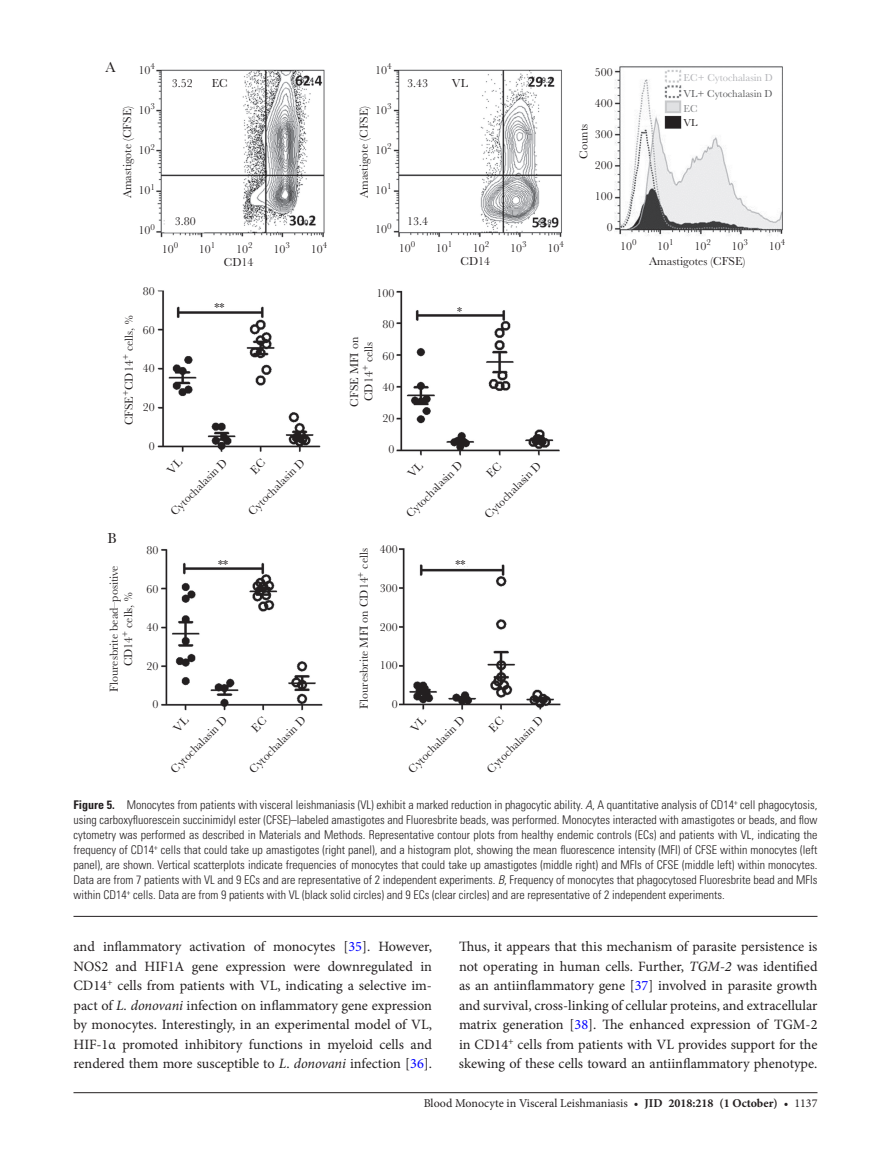
<style>
.page{position:relative;width:891px;height:1174px;background:#fff}
.page>*{position:absolute;margin:0;border:0;box-sizing:border-box;transform-origin:0 0}
.t1{font:15px "Baskerville MT Std";color:#231f20}
.t2{font:14.25px/19.5px "Minion Pro";color:#231f20;text-align:justify}
.t3{font:300 condensed 12px/15px "Univers LT Std";color:#231f20;text-align:justify}
.t4{font:12px/14.4px "Baskerville MT Std";color:#231f20;text-align:center}
.t5{font:12px "Minion Pro";color:#231f20}
.t6{font:10.5px "Baskerville MT Std";color:#b2b3b7}
.t7{font:10.5px "Baskerville MT Std";color:#57585a}
.t8{font:10.5px "Baskerville MT Std";color:#808285}
.t9{font:10.5px "Baskerville MT Std";color:#231f20}
.s1{font-weight:700}
.s2{font-style:italic}
.s3{color:#00f}
</style>
<div class="page">
<hr style="left:74px;top:1092px;width:744px;height:1px;background:#231f20">
<hr style="left:74px;top:916px;width:744px;height:1px;background:#231f20">
<img style="left:396px;top:290px;width:164px;height:166px">
<img style="left:157px;top:290px;width:164px;height:162px">
<img style="left:614px;top:66px;width:169px;height:170px">
<img style="left:393px;top:69px;width:169px;height:168px">
<img style="left:156px;top:69px;width:169px;height:169px">
<img style="left:399px;top:548px;width:162px;height:162px">
<img style="left:161px;top:549px;width:162px;height:162px">
<p class="t1" style="left:106px;top:59px;width:12px">A</p>
<p class="t4" style="left:138px;top:63px;width:18px">10<sup>4</sup></p>
<p class="t4" style="left:138px;top:103px;width:18px">10<sup>3</sup></p>
<p class="t4" style="left:138px;top:143px;width:18px">10<sup>2</sup></p>
<p class="t4" style="left:138px;top:183px;width:18px">10<sup>1</sup></p>
<p class="t4" style="left:138px;top:223px;width:18px">10<sup>0</sup></p>
<p class="t4" style="left:375px;top:63px;width:18px">10<sup>4</sup></p>
<p class="t4" style="left:375px;top:103px;width:18px">10<sup>3</sup></p>
<p class="t4" style="left:375px;top:143px;width:18px">10<sup>2</sup></p>
<p class="t4" style="left:375px;top:182px;width:18px">10<sup>1</sup></p>
<p class="t4" style="left:375px;top:222px;width:18px">10<sup>0</sup></p>
<p class="t4" style="left:212px;top:76px;width:18px">EC</p>
<p class="t4" style="left:452px;top:76px;width:17px">VL</p>
<p class="t4" style="left:172px;top:76px;width:22px">3.52</p>
<p class="t4" style="left:407px;top:76px;width:22px">3.43</p>
<p class="t4" style="left:120px;top:198px;width:94px;rotate:-90deg">Amastigote (CFSE)</p>
<p class="t4" style="left:357px;top:198px;width:94px;rotate:-90deg">Amastigote (CFSE)</p>
<p class="t4" style="left:407px;top:214px;width:22px">13.4</p>
<p class="t4" style="left:175px;top:214px;width:22px">3.80</p>
<p class="t4" style="left:595px;top:65px;width:19px">500</p>
<p class="t4" style="left:595px;top:96px;width:19px">400</p>
<p class="t4" style="left:595px;top:127px;width:19px">300</p>
<p class="t4" style="left:595px;top:158px;width:19px">200</p>
<p class="t4" style="left:576px;top:158px;width:36px;rotate:-90deg">Counts</p>
<p class="t4" style="left:595px;top:189px;width:19px">100</p>
<p class="t4" style="left:607px;top:220px;width:7px">0</p>
<p class="t6" style="left:684px;top:72px;width:91px">EC+ Cytochalasin D</p>
<p class="t7" style="left:684px;top:87px;width:90px">VL+ Cytochalasin D</p>
<p class="t8" style="left:684px;top:103px;width:16px">EC</p>
<p class="t9" style="left:684px;top:117px;width:15px">VL</p>
<p class="t4" style="left:143px;top:284px;width:13px">80</p>
<p class="t4" style="left:122px;top:425px;width:112px;rotate:-90deg">CFSE<sup>+</sup>CD14<sup>+</sup> cells, %</p>
<p class="t4" style="left:143px;top:322px;width:13px">60</p>
<p class="t4" style="left:143px;top:361px;width:13px">40</p>
<p class="t4" style="left:143px;top:400px;width:13px">20</p>
<p class="t4" style="left:149px;top:438px;width:7px">0</p>
<p class="t1" style="left:108px;top:530px;width:11px">B</p>
<p class="t4" style="left:162px;top:242px;width:18px">10<sup>0</sup></p>
<p class="t4" style="left:199px;top:242px;width:18px">10<sup>1</sup></p>
<p class="t4" style="left:236px;top:242px;width:18px">10<sup>2</sup></p>
<p class="t4" style="left:273px;top:242px;width:18px">10<sup>3</sup></p>
<p class="t4" style="left:311px;top:242px;width:18px">10<sup>4</sup></p>
<p class="t4" style="left:224px;top:255px;width:31px">CD14</p>
<p class="t4" style="left:215px;top:300px;width:12px">**</p>
<p class="t4" style="left:167px;top:508px;width:76px;rotate:-45deg">Cytochalasin D</p>
<p class="t4" style="left:245px;top:508px;width:76px;rotate:-45deg">Cytochalasin D</p>
<p class="t4" style="left:107px;top:692px;width:128px;rotate:-90deg">Flouresbrite bead–positive<br>CD14<sup>+</sup> cells, %</p>
<p class="t4" style="left:147px;top:543px;width:13px">80</p>
<p class="t4" style="left:147px;top:582px;width:13px">60</p>
<p class="t4" style="left:147px;top:620px;width:13px">40</p>
<p class="t4" style="left:147px;top:659px;width:13px">20</p>
<p class="t4" style="left:153px;top:697px;width:7px">0</p>
<p class="t4" style="left:218px;top:556px;width:12px">**</p>
<p class="t4" style="left:167px;top:766px;width:76px;rotate:-45deg">Cytochalasin D</p>
<p class="t4" style="left:246px;top:766px;width:76px;rotate:-45deg">Cytochalasin D</p>
<p class="t4" style="left:399px;top:241px;width:18px">10<sup>0</sup></p>
<p class="t4" style="left:436px;top:241px;width:18px">10<sup>1</sup></p>
<p class="t4" style="left:473px;top:241px;width:18px">10<sup>2</sup></p>
<p class="t4" style="left:510px;top:241px;width:18px">10<sup>3</sup></p>
<p class="t4" style="left:547px;top:241px;width:18px">10<sup>4</sup></p>
<p class="t4" style="left:620px;top:239px;width:18px">10<sup>0</sup></p>
<p class="t4" style="left:657px;top:239px;width:18px">10<sup>1</sup></p>
<p class="t4" style="left:694px;top:239px;width:18px">10<sup>2</sup></p>
<p class="t4" style="left:732px;top:239px;width:18px">10<sup>3</sup></p>
<p class="t4" style="left:769px;top:239px;width:18px">10<sup>4</sup></p>
<p class="t4" style="left:461px;top:254px;width:31px">CD14</p>
<p class="t4" style="left:649px;top:254px;width:98px">Amastigotes (CFSE)</p>
<p class="t4" style="left:376px;top:286px;width:19px">100</p>
<p class="t4" style="left:382px;top:317px;width:13px">80</p>
<p class="t4" style="left:347px;top:407px;width:71px;rotate:-90deg">CFSE MFI on<br>CD14<sup>+</sup> cells</p>
<p class="t4" style="left:382px;top:348px;width:13px">60</p>
<p class="t4" style="left:382px;top:380px;width:13px">40</p>
<p class="t4" style="left:382px;top:411px;width:13px">20</p>
<p class="t4" style="left:388px;top:442px;width:7px">0</p>
<p class="t4" style="left:457px;top:304px;width:7px">*</p>
<p class="t4" style="left:403px;top:510px;width:76px;rotate:-45deg">Cytochalasin D</p>
<p class="t4" style="left:481px;top:511px;width:76px;rotate:-45deg">Cytochalasin D</p>
<p class="t4" style="left:357px;top:709px;width:162px;rotate:-90deg">Flouresbrite MFI on CD14<sup>+</sup> cells</p>
<p class="t4" style="left:380px;top:542px;width:19px">400</p>
<p class="t4" style="left:380px;top:581px;width:19px">300</p>
<p class="t4" style="left:380px;top:620px;width:19px">200</p>
<p class="t4" style="left:380px;top:658px;width:19px">100</p>
<p class="t4" style="left:392px;top:697px;width:7px">0</p>
<p class="t4" style="left:456px;top:556px;width:12px">**</p>
<p class="t4" style="left:405px;top:766px;width:76px;rotate:-45deg">Cytochalasin D</p>
<p class="t4" style="left:484px;top:766px;width:76px;rotate:-45deg">Cytochalasin D</p>
<p class="t3" style="left:73px;top:797px;width:746px"><span class="s1">Figure 5.</span> Monocytes from patients with visceral leishmaniasis (VL) exhibit a marked reduction in phagocytic ability. <span class="s2">A</span>, A quantitative analysis of CD14<sup>+</sup> cell phagocytosis, using carboxyfluorescein succinimidyl ester (CFSE)–labeled amastigotes and Fluoresbrite beads, was performed. Monocytes interacted with amastigotes or beads, and flow cytometry was performed as described in Materials and Methods. Representative contour plots from healthy endemic controls (ECs) and patients with VL, indicating the frequency of CD14<sup>+</sup> cells that could take up amastigotes (right panel), and a histogram plot, showing the mean fluorescence intensity (MFI) of CFSE within monocytes (left panel), are shown. Vertical scatterplots indicate frequencies of monocytes that could take up amastigotes (middle right) and MFIs of CFSE (middle left) within monocytes.<br>Data are from 7 patients with VL and 9 ECs and are representative of 2 independent experiments. <span class="s2">B</span>, Frequency of monocytes that phagocytosed Fluoresbrite bead and MFIs within CD14<sup>+</sup> cells. Data are from 9 patients with VL (black solid circles) and 9 ECs (clear circles) and are representative of 2 independent experiments.</p>
<p class="t2" style="left:74px;top:937px;width:360px">and inflammatory activation of monocytes [<span class="s3">35</span>]. However, NOS2 and HIF1A gene expression were downregulated in CD14<sup>+</sup> cells from patients with VL, indicating a selective im&shy;pact of <span class="s2">L. donovani</span> infection on inflammatory gene expression by monocytes. Interestingly, in an experimental model of VL, HIF-1α promoted inhibitory functions in myeloid cells and rendered them more susceptible to <span class="s2">L</span>. <span class="s2">donovani</span> infection [<span class="s3">36</span>].</p>
<p class="t2" style="left:459px;top:937px;width:360px">Thus, it appears that this mechanism of parasite persistence is not operating in human cells. Further, <span class="s2">TGM-2</span> was identified as an antiinflammatory gene [<span class="s3">37</span>] involved in parasite growth and survival, cross-linking of cellular proteins, and extracellular matrix generation [<span class="s3">38</span>]. The enhanced expression of TGM-2 in CD14<sup>+</sup> cells from patients with VL provides support for the skewing of these cells toward an antiinflammatory phenotype.</p>
<p class="t5" style="left:424px;top:1095px;width:395px">Blood Monocyte in Visceral Leishmaniasis • <span class="s1">JID 2018:218 (1 October)</span> • 1137</p>
</div>
